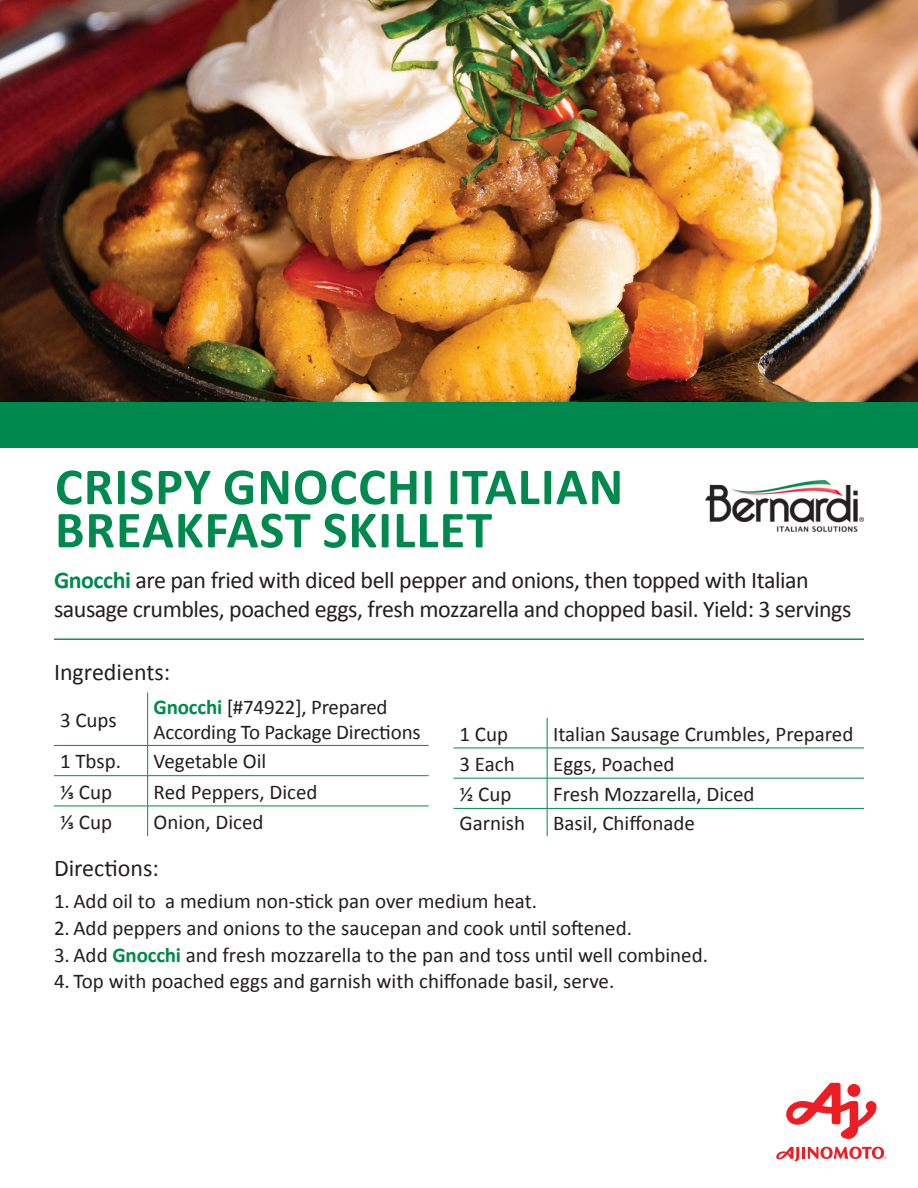
<style>
.page{position:relative;width:918px;height:1188px;background:#fff}
.page>*{position:absolute;margin:0;border:0;box-sizing:border-box;transform-origin:0 0}
.t1{font:700 52.5px/43.2px "Calibri";letter-spacing:.02em;color:#00894f}
.t2{font:24px/28.8px "Calibri";letter-spacing:-.02em;color:#231f20}
.t3{font:24px "Calibri";color:#231f20}
.t4{font:21px/25.2px "Calibri";color:#231f20}
.s1{font-weight:700;color:#00894f}
</style>
<div class="page">
<img style="left:0;top:0;width:918px;height:402px">
<hr style="left:54px;top:638px;width:810px;height:2px;background:#12915b">
<svg style="left:776px;top:1082px;width:111px;height:80px"></svg>
<img style="left:706px;top:480px;width:158px;height:52px">
<div style="left:0;top:402px;width:918px;height:46px;background:#00894f"></div>
<hr style="left:147px;top:776px;width:1px;height:30px;background:#00894f">
<hr style="left:147px;top:692px;width:1px;height:53px;background:#00894f">
<hr style="left:54px;top:745px;width:94px;height:1px;background:#00894f">
<hr style="left:148px;top:745px;width:281px;height:1px;background:#00894f">
<svg style="left:147px;top:746px;width:1px;height:29px"></svg>
<hr style="left:54px;top:775px;width:94px;height:1px;background:#00894f">
<hr style="left:148px;top:775px;width:281px;height:1px;background:#00894f">
<hr style="left:54px;top:806px;width:94px;height:1px;background:#00894f">
<hr style="left:148px;top:806px;width:281px;height:1px;background:#00894f">
<hr style="left:147px;top:806px;width:1px;height:30px;background:#00894f">
<hr style="left:547px;top:718px;width:1px;height:30px;background:#00894f">
<hr style="left:453px;top:808px;width:94px;height:1px;background:#00894f">
<hr style="left:547px;top:808px;width:317px;height:1px;background:#00894f">
<svg style="left:547px;top:809px;width:1px;height:27px"></svg>
<hr style="left:547px;top:748px;width:317px;height:1px;background:#00894f">
<hr style="left:547px;top:748px;width:1px;height:30px;background:#00894f">
<hr style="left:547px;top:778px;width:317px;height:1px;background:#00894f">
<hr style="left:547px;top:778px;width:1px;height:30px;background:#00894f">
<hr style="left:453px;top:748px;width:94px;height:1px;background:#00894f">
<hr style="left:453px;top:778px;width:94px;height:1px;background:#00894f">
<p class="t1" style="left:55px;top:463px;width:570px">CRISPY GNOCCHI ITALIAN<br>BREAKFAST SKILLET</p>
<p class="t2" style="left:54px;top:565px;width:799px"><span class="s1">Gnocchi</span> are pan fried with diced bell pepper and onions, then topped with Italian sausage crumbles, poached eggs, fresh mozzarella and chopped basil. Yield: 3 servings</p>
<p class="t3" style="left:54px;top:655px;width:118px">Ingredients:</p>
<p class="t4" style="left:60px;top:707px;width:58px">3 Cups</p>
<p class="t4" style="left:154px;top:694px;width:269px"><span class="s1">Gnocchi</span> [#74922], Prepared<br>According To Package Directions</p>
<p class="t4" style="left:60px;top:748px;width:63px">1 Tbsp.</p>
<p class="t4" style="left:154px;top:748px;width:114px">Vegetable Oil</p>
<p class="t4" style="left:60px;top:779px;width:54px">⅓ Cup</p>
<p class="t4" style="left:154px;top:779px;width:165px">Red Peppers, Diced</p>
<p class="t4" style="left:60px;top:809px;width:54px">⅓ Cup</p>
<p class="t4" style="left:154px;top:809px;width:111px">Onion, Diced</p>
<p class="t4" style="left:459px;top:721px;width:50px">1 Cup</p>
<p class="t4" style="left:553px;top:721px;width:302px">Italian Sausage Crumbles, Prepared</p>
<p class="t4" style="left:459px;top:751px;width:57px">3 Each</p>
<p class="t4" style="left:553px;top:751px;width:123px">Eggs, Poached</p>
<p class="t4" style="left:459px;top:781px;width:54px">½ Cup</p>
<p class="t4" style="left:553px;top:781px;width:203px">Fresh Mozzarella, Diced</p>
<p class="t4" style="left:459px;top:810px;width:67px">Garnish</p>
<p class="t4" style="left:553px;top:810px;width:143px">Basil, Chiffonade</p>
<p class="t3" style="left:54px;top:851px;width:106px">Directions:</p>
<p class="t4" style="left:54px;top:888px;width:485px">1. Add oil to a medium non-stick pan over medium heat.</p>
<p class="t4" style="left:54px;top:915px;width:580px">2. Add peppers and onions to the saucepan and cook until softened.</p>
<p class="t4" style="left:54px;top:941px;width:655px">3. Add <span class="s1">Gnocchi</span> and fresh mozzarella to the pan and toss until well combined.</p>
<p class="t4" style="left:54px;top:968px;width:562px">4. Top with poached eggs and garnish with chiffonade basil, serve.</p>
</div>
